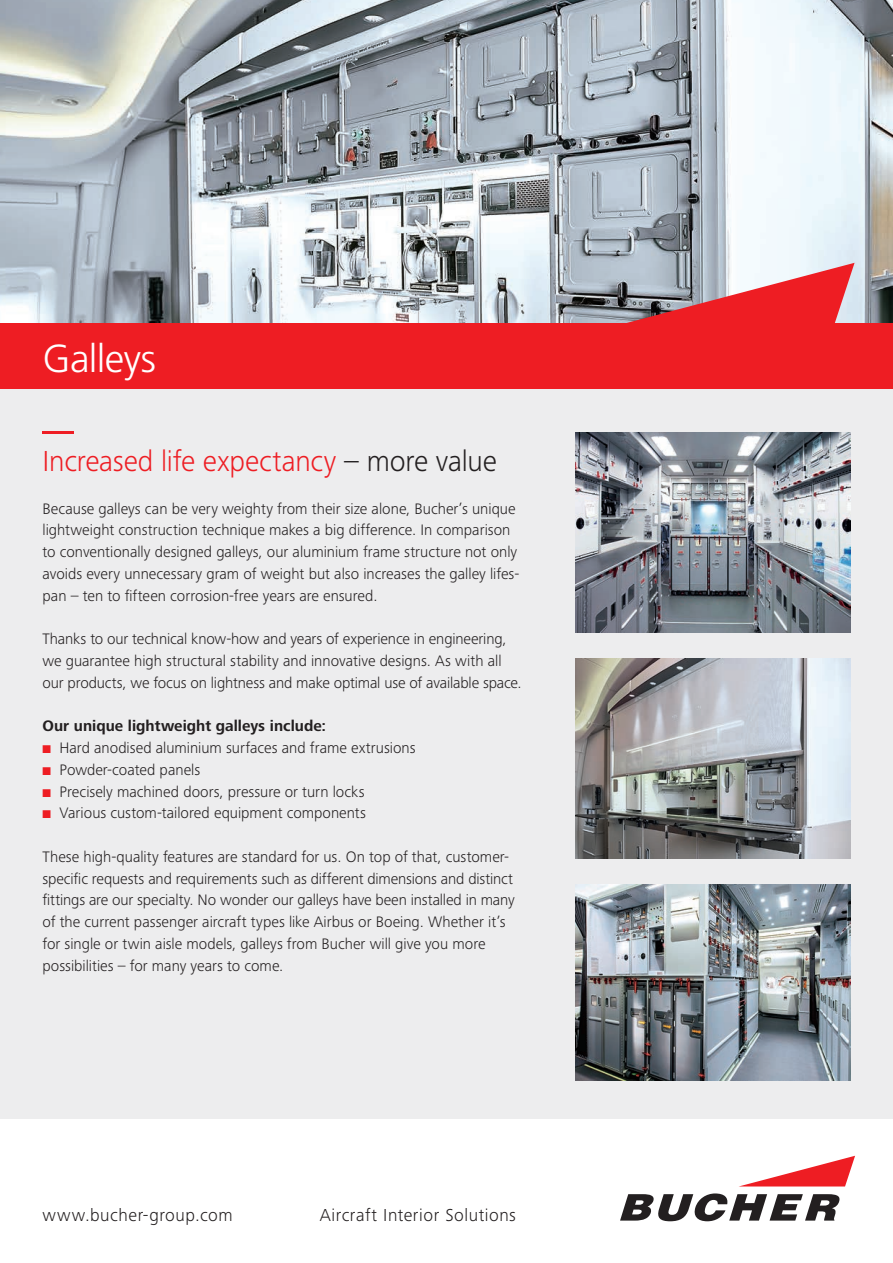
<style>
.page{position:relative;width:893px;height:1263px;background:#fff}
.page>*{position:absolute;margin:0;border:0;box-sizing:border-box;transform-origin:0 0}
.t1{font:300 39px "Frutiger LT Std";letter-spacing:-.015em;color:#fff}
.t2{font:300 30px "Frutiger Next LTW1 G";letter-spacing:-.01em;color:#ee1d23}
.t3{font:300 18px "Frutiger Next LTW1 G";letter-spacing:.03em;color:#231f20}
.t4{font:300 15.75px/21.8px "Frutiger Next LTW1 G";letter-spacing:-.005em;color:#231f20}
.t5{font:700 15.75px "Frutiger Next LTW1 G";color:#231f20}
.s1{color:#231f20}
.s2{color:#ee1d23}
</style>
<div class="page">
<img style="left:0;top:0;width:893px;height:324px">
<div style="left:0;top:352px;width:893px;height:767px;background:#ededee"></div>
<svg style="left:607px;top:263px;width:247px;height:61px;background:#cb767d"></svg>
<div style="left:0;top:324px;width:893px;height:65px;background:#ee1d23"></div>
<svg style="left:620px;top:1193px;width:220px;height:28px"></svg>
<svg style="left:741px;top:1156px;width:114px;height:30px"></svg>
<hr style="left:43px;top:431px;width:31px;height:2px;background:#ee1d23">
<img style="left:575px;top:659px;width:275px;height:199px">
<img style="left:575px;top:433px;width:275px;height:199px">
<img style="left:575px;top:884px;width:275px;height:196px">
<h1 class="t1" style="left:43px;top:336px;width:115px">Galleys</h1>
<h2 class="t2" style="left:43px;top:444px;width:456px">Increased life expectancy <span class="s1">– more value</span></h2>
<p class="t4" style="left:43px;top:498px;width:478px">Because galleys can be very weighty from their size alone, Bucher’s unique lightweight construction technique makes a big difference. In comparison to conventionally designed galleys, our aluminium frame structure not only avoids every unnecessary gram of weight but also increases the galley lifes&shy;pan – ten to fifteen corrosion-free years are ensured.</p>
<p class="t4" style="left:43px;top:628px;width:481px">Thanks to our technical know-how and years of experience in engineering, we guarantee high structural stability and innovative designs. As with all our products, we focus on lightness and make optimal use of available space.</p>
<p class="t5" style="left:43px;top:717px;width:285px">Our unique lightweight galleys include:</p>
<p class="t4" style="left:43px;top:737px;width:374px"><span class="s2">■</span> Hard anodised aluminium surfaces and frame extrusions</p>
<p class="t4" style="left:43px;top:759px;width:159px"><span class="s2">■</span> Powder-coated panels</p>
<p class="t4" style="left:43px;top:780px;width:324px"><span class="s2">■</span> Precisely machined doors, pressure or turn locks</p>
<p class="t4" style="left:43px;top:802px;width:325px"><span class="s2">■</span> Various custom-tailored equipment components</p>
<p class="t4" style="left:43px;top:846px;width:474px">These high-quality features are standard for us. On top of that, customer&shy;specific requests and requirements such as different dimensions and distinct fittings are our specialty. No wonder our galleys have been installed in many of the current passenger aircraft types like Airbus or Boeing. Whether it’s for single or twin aisle models, galleys from Bucher will give you more possibilities – for many years to come.</p>
<p class="t3" style="left:43px;top:1204px;width:192px">www.bucher-group.com</p>
<p class="t3" style="left:320px;top:1204px;width:198px">Aircraft Interior Solutions</p>
</div>
